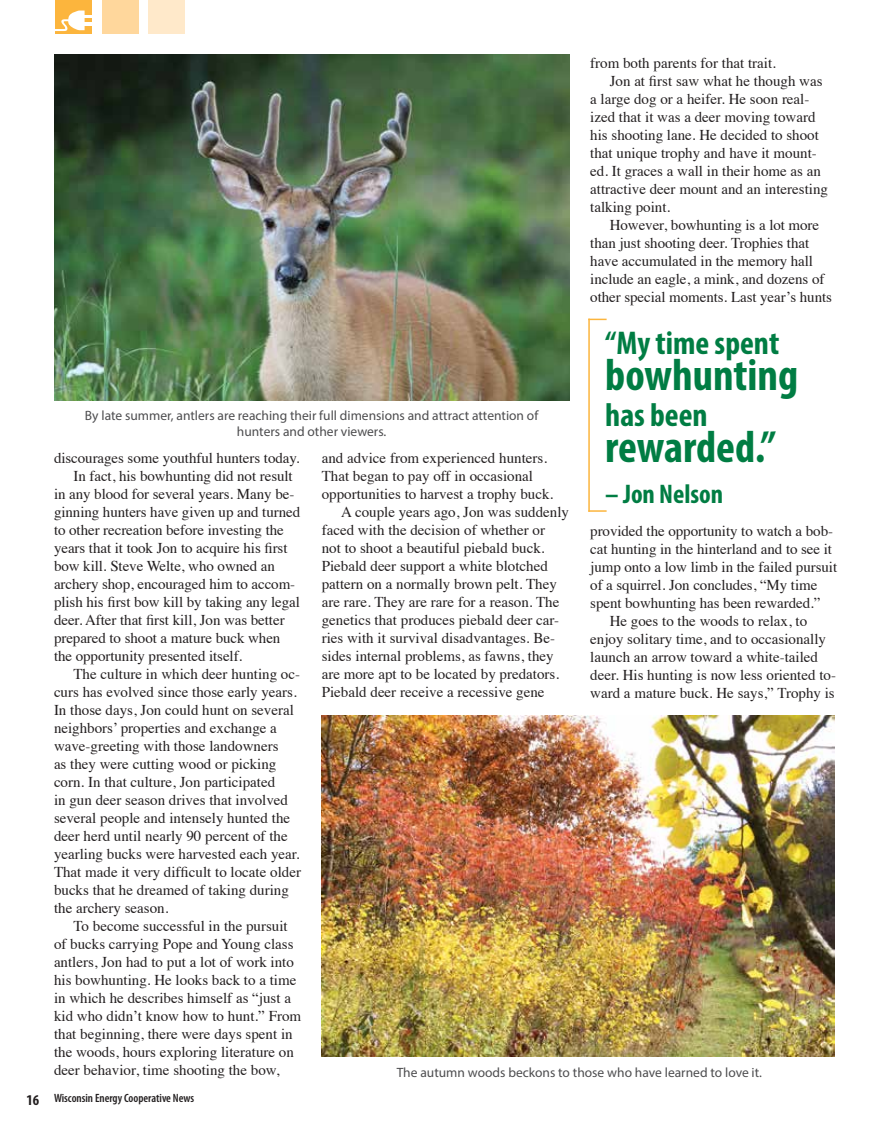
<style>
.page{position:relative;width:891px;height:1134px;background:#fff}
.page>*{position:absolute;margin:0;border:0;box-sizing:border-box;transform-origin:0 0}
.t1{font:700 condensed 45px "Myriad Pro";color:#007d43}
.t2{font:700 condensed 33px "Myriad Pro";color:#007d43}
.t3{font:700 condensed 27px "Myriad Pro";color:#007d43}
.t4{font:15px "Times";color:#231f20}
.t5{font:13.5px/16.2px "Myriad Pro";color:#4d4d4f;text-align:center}
.t6{font:600 condensed 12px "Myriad Pro";color:#231f20}
.s1{font-weight:700;font-size:15px}
</style>
<div class="page">
<div style="left:56px;top:0;width:36px;height:34px;background:#fcb53d"></div>
<div style="left:102px;top:0;width:37px;height:34px;background:#ffd79c"></div>
<div style="left:148px;top:0;width:37px;height:34px;background:#ffe9ca"></div>
<svg style="left:56px;top:11px;width:36px;height:20px"></svg>
<hr style="left:588px;top:319px;width:2px;height:193px;background:#fcb53d">
<svg style="left:588px;top:319px;width:19px;height:1px"></svg>
<svg style="left:588px;top:510px;width:19px;height:2px"></svg>
<img style="left:322px;top:715px;width:512px;height:342px">
<img style="left:54px;top:54px;width:515px;height:346px">
<p class="t4" style="left:590px;top:48px;width:187px">from both parents for that trait.</p>
<p class="t4" style="left:610px;top:66px;width:214px">Jon at first saw what he though was</p>
<p class="t4" style="left:590px;top:84px;width:221px">a large dog or a heifer. He soon real-</p>
<p class="t4" style="left:590px;top:102px;width:227px">ized that it was a deer moving toward</p>
<p class="t4" style="left:590px;top:120px;width:230px">his shooting lane. He decided to shoot</p>
<p class="t4" style="left:590px;top:138px;width:228px">that unique trophy and have it mount-</p>
<p class="t4" style="left:590px;top:156px;width:232px">ed. It graces a wall in their home as an</p>
<p class="t4" style="left:590px;top:174px;width:239px">attractive deer mount and an interesting</p>
<p class="t4" style="left:590px;top:192px;width:82px">talking point.</p>
<p class="t4" style="left:610px;top:210px;width:211px">However, bowhunting is a lot more</p>
<p class="t4" style="left:590px;top:228px;width:220px">than just shooting deer. Trophies that</p>
<p class="t4" style="left:590px;top:246px;width:224px">have accumulated in the memory hall</p>
<p class="t4" style="left:590px;top:264px;width:236px">include an eagle, a mink, and dozens of</p>
<p class="t4" style="left:590px;top:282px;width:243px">other special moments. Last year’s hunts</p>
<h2 class="t2" style="left:605px;top:323px;width:176px">“My time spent</h2>
<h1 class="t1" style="left:605px;top:347px;width:195px">bowhunting</h1>
<h2 class="t2" style="left:605px;top:395px;width:104px">has been</h2>
<h1 class="t1" style="left:605px;top:419px;width:172px">rewarded.”</h1>
<h3 class="t3" style="left:605px;top:477px;width:120px">– Jon Nelson</h3>
<p class="t5" style="left:85px;top:407px;width:455px">By late summer, antlers are reaching their full dimensions and attract attention of hunters and other viewers.</p>
<p class="t4" style="left:54px;top:444px;width:247px">discourages some youthful hunters today.</p>
<p class="t4" style="left:74px;top:462px;width:221px">In fact, his bowhunting did not result</p>
<p class="t4" style="left:54px;top:480px;width:242px">in any blood for several years. Many be-</p>
<p class="t4" style="left:54px;top:498px;width:248px">ginning hunters have given up and turned</p>
<p class="t4" style="left:54px;top:516px;width:231px">to other recreation before investing the</p>
<p class="t4" style="left:54px;top:534px;width:235px">years that it took Jon to acquire his first</p>
<p class="t4" style="left:54px;top:552px;width:222px">bow kill. Steve Welte, who owned an</p>
<p class="t4" style="left:54px;top:570px;width:243px">archery shop, encouraged him to accom-</p>
<p class="t4" style="left:54px;top:588px;width:248px">plish his first bow kill by taking any legal</p>
<p class="t4" style="left:54px;top:606px;width:232px">deer. After that first kill, Jon was better</p>
<p class="t4" style="left:54px;top:624px;width:228px">prepared to shoot a mature buck when</p>
<p class="t4" style="left:54px;top:642px;width:190px">the opportunity presented itself.</p>
<p class="t4" style="left:74px;top:660px;width:228px">The culture in which deer hunting oc-</p>
<p class="t4" style="left:54px;top:678px;width:244px">curs has evolved since those early years.</p>
<p class="t4" style="left:54px;top:696px;width:241px">In those days, Jon could hunt on several</p>
<p class="t4" style="left:54px;top:714px;width:224px">neighbors’ properties and exchange a</p>
<p class="t4" style="left:54px;top:732px;width:226px">wave-greeting with those landowners</p>
<p class="t4" style="left:54px;top:750px;width:224px">as they were cutting wood or picking</p>
<p class="t4" style="left:54px;top:768px;width:223px">corn. In that culture, Jon participated</p>
<p class="t4" style="left:54px;top:786px;width:236px">in gun deer season drives that involved</p>
<p class="t4" style="left:54px;top:804px;width:238px">several people and intensely hunted the</p>
<p class="t4" style="left:54px;top:822px;width:235px">deer herd until nearly 90 percent of the</p>
<p class="t4" style="left:54px;top:840px;width:247px">yearling bucks were harvested each year.</p>
<p class="t4" style="left:54px;top:858px;width:249px">That made it very difficult to locate older</p>
<p class="t4" style="left:54px;top:876px;width:236px">bucks that he dreamed of taking during</p>
<p class="t4" style="left:54px;top:894px;width:116px">the archery season.</p>
<p class="t4" style="left:74px;top:912px;width:216px">To become successful in the pursuit</p>
<p class="t4" style="left:54px;top:930px;width:241px">of bucks carrying Pope and Young class</p>
<p class="t4" style="left:54px;top:948px;width:241px">antlers, Jon had to put a lot of work into</p>
<p class="t4" style="left:54px;top:966px;width:244px">his bowhunting. He looks back to a time</p>
<p class="t4" style="left:54px;top:984px;width:239px">in which he describes himself as “just a</p>
<p class="t4" style="left:54px;top:1002px;width:249px">kid who didn’t know how to hunt.” From</p>
<p class="t4" style="left:54px;top:1020px;width:240px">that beginning, there were days spent in</p>
<p class="t4" style="left:54px;top:1038px;width:241px">the woods, hours exploring literature on</p>
<p class="t4" style="left:54px;top:1056px;width:227px">deer behavior, time shooting the bow,</p>
<p class="t4" style="left:322px;top:444px;width:227px">and advice from experienced hunters.</p>
<p class="t4" style="left:322px;top:462px;width:213px">That began to pay off in occasional</p>
<p class="t4" style="left:322px;top:480px;width:233px">opportunities to harvest a trophy buck.</p>
<p class="t4" style="left:341px;top:498px;width:229px">A couple years ago, Jon was suddenly</p>
<p class="t4" style="left:322px;top:516px;width:225px">faced with the decision of whether or</p>
<p class="t4" style="left:322px;top:534px;width:224px">not to shoot a beautiful piebald buck.</p>
<p class="t4" style="left:322px;top:552px;width:228px">Piebald deer support a white blotched</p>
<p class="t4" style="left:322px;top:570px;width:237px">pattern on a normally brown pelt. They</p>
<p class="t4" style="left:322px;top:588px;width:239px">are rare. They are rare for a reason. The</p>
<p class="t4" style="left:322px;top:606px;width:239px">genetics that produces piebald deer car-</p>
<p class="t4" style="left:322px;top:624px;width:235px">ries with it survival disadvantages. Be-</p>
<p class="t4" style="left:322px;top:642px;width:234px">sides internal problems, as fawns, they</p>
<p class="t4" style="left:322px;top:660px;width:239px">are more apt to be located by predators.</p>
<p class="t4" style="left:322px;top:678px;width:224px">Piebald deer receive a recessive gene</p>
<p class="t4" style="left:590px;top:516px;width:244px">provided the opportunity to watch a bob-</p>
<p class="t4" style="left:590px;top:534px;width:243px">cat hunting in the hinterland and to see it</p>
<p class="t4" style="left:590px;top:552px;width:248px">jump onto a low limb in the failed pursuit</p>
<p class="t4" style="left:590px;top:570px;width:229px">of a squirrel. Jon concludes, “My time</p>
<p class="t4" style="left:590px;top:588px;width:232px">spent bowhunting has been rewarded.”</p>
<p class="t4" style="left:610px;top:606px;width:199px">He goes to the woods to relax, to</p>
<p class="t4" style="left:590px;top:624px;width:237px">enjoy solitary time, and to occasionally</p>
<p class="t4" style="left:590px;top:642px;width:229px">launch an arrow toward a white-tailed</p>
<p class="t4" style="left:590px;top:660px;width:247px">deer. His hunting is now less oriented to-</p>
<p class="t4" style="left:590px;top:678px;width:246px">ward a mature buck. He says,” Trophy is</p>
<p class="t5" style="left:397px;top:1064px;width:367px">The autumn woods beckons to those who have learned to love it.</p>
<p class="t6" style="left:27px;top:1091px;width:169px"><span class="s1">16</span> Wisconsin Energy Cooperative News</p>
</div>
